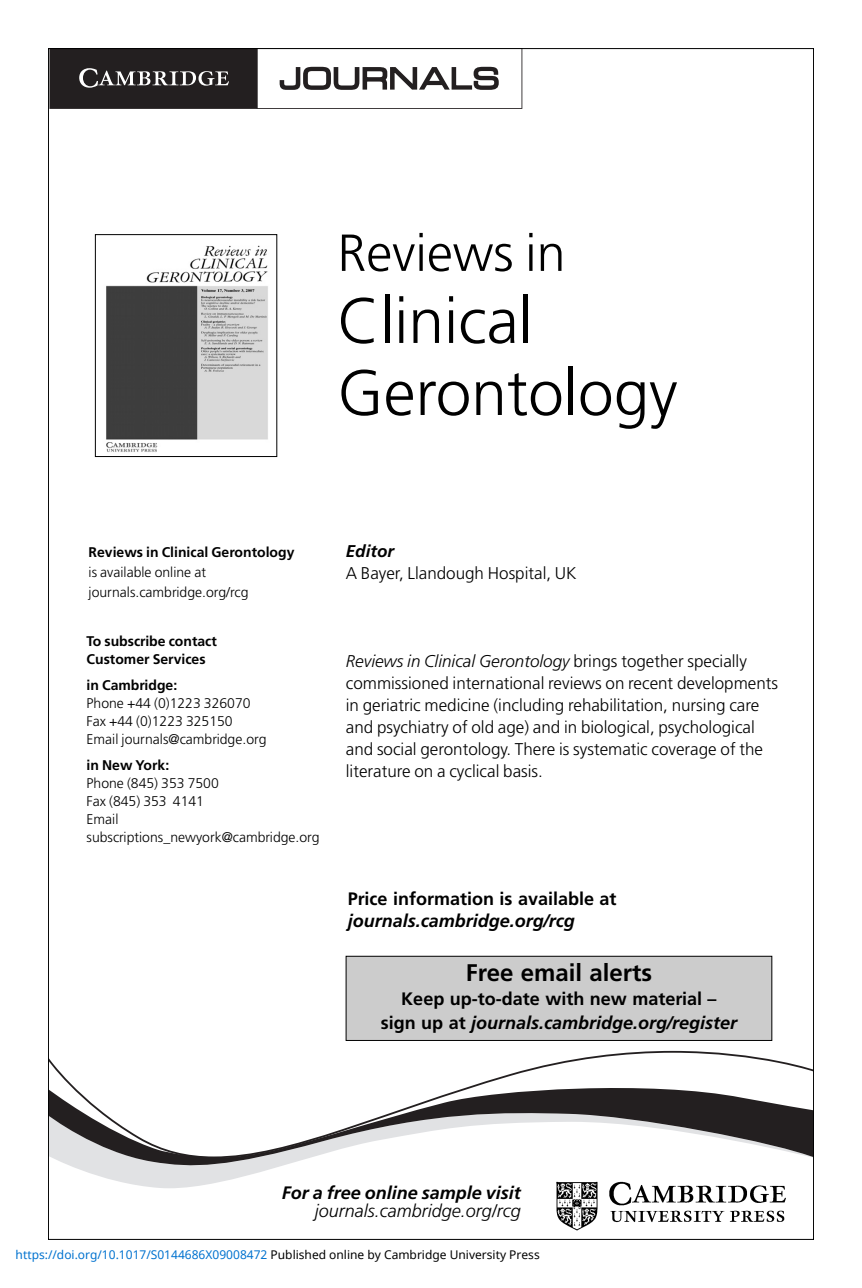
<style>
.page{position:relative;width:862px;height:1288px;background:#fff}
.page>*{position:absolute;margin:0;border:0;box-sizing:border-box;transform-origin:0 0}
.t1{font:300 64px/72px "Frutiger LT Std";color:#000}
.t2{font:300 52px "Frutiger LT Std";color:#000}
.t3{font:700 24px "Frutiger LT Std";color:#000}
.t4{font:700 18px/24px "Frutiger LT Std";color:#000;text-align:center}
.t5{font:italic 700 18px "Frutiger LT Std";color:#000}
.t6{font:italic 300 18px "Frutiger LT Std";color:#000}
.t7{font:300 17px/22px "Frutiger LT Std";color:#000}
.t8{font:italic 700 17px "Frutiger LT Std";color:#000}
.t9{font:300 14px/18px "Frutiger LT Std";color:#000}
.t10{font:700 14px/18px "Frutiger LT Std";color:#000}
.t11{font:12px "Noto Sans";color:#0172cf}
.s1{font-style:italic}
.s2{color:#000}
</style>
<div class="page">
<svg style="left:50px;top:50px;width:472px;height:59px"></svg>
<svg style="left:50px;top:1050px;width:762px;height:29px"></svg>
<svg style="left:76px;top:1168px;width:197px;height:20px;fill:#e1e2e4"></svg>
<svg style="left:50px;top:1079px;width:762px;height:89px"></svg>
<img style="left:556px;top:1181px;width:230px;height:49px">
<img style="left:106px;top:245px;width:162px;height:207px">
<div style="left:95px;top:234px;width:182px;height:222px;border:1px solid #000"></div>
<div style="left:346px;top:956px;width:425px;height:84px;background:#ccc"></div>
<div style="left:346px;top:955px;width:426px;height:85px;border:1px solid #000"></div>
<h2 class="t2" style="left:337px;top:230px;width:230px">Reviews in</h2>
<h1 class="t1" style="left:337px;top:288px;width:342px">Clinical<br>Gerontology</h1>
<p class="t10" style="left:89px;top:543px;width:207px">Reviews in Clinical Gerontology</p>
<p class="t9" style="left:89px;top:562px;width:161px;line-height:20px">is available online at journals.cambridge.org/rcg</p>
<p class="t10" style="left:87px;top:632px;width:132px">To subscribe contact<br>Customer Services</p>
<p class="t10" style="left:87px;top:676px;width:92px">in Cambridge:</p>
<p class="t9" style="left:87px;top:694px;width:181px">Phone +44 (0)1223 326070<br>Fax +44 (0)1223 325150<br>Email journals@cambridge.org</p>
<p class="t10" style="left:87px;top:756px;width:84px">in New York:</p>
<p class="t9" style="left:87px;top:774px;width:235px">Phone (845) 353 7500<br>Fax (845) 353 4141<br>Email subscriptions_newyork@cambridge.org</p>
<p class="t8" style="left:346px;top:543px;width:50px">Editor</p>
<p class="t7" style="left:346px;top:562px;width:232px">A Bayer, Llandough Hospital, UK</p>
<p class="t7" style="left:346px;top:650px;width:434px"><span class="s1">Reviews in Clinical Gerontology</span> brings together specially commissioned international reviews on recent developments in geriatric medicine (including rehabilitation, nursing care and psychiatry of old age) and in biological, psychological and social gerontology. There is systematic coverage of the literature on a cyclical basis.</p>
<p class="t4" style="left:348px;top:887px;width:270px">Price information is available at</p>
<p class="t5" style="left:348px;top:912px;width:228px">journals.cambridge.org/rcg</p>
<h3 class="t3" style="left:466px;top:961px;width:188px">Free email alerts</h3>
<p class="t4" style="left:381px;top:986px;width:358px">Keep up-to-date with new material –<br>sign up at <span class="s1">journals.cambridge.org/register</span></p>
<p class="t5" style="left:282px;top:1185px;width:241px">For a free online sample visit</p>
<p class="t6" style="left:315px;top:1203px;width:207px">journals.cambridge.org/rcg</p>
<p class="t11" style="left:16px;top:1246px;width:526px">https://doi.org/10.1017/S0144686X09008472 <span class="s2">Published online by Cambridge University Press</span></p>
</div>
